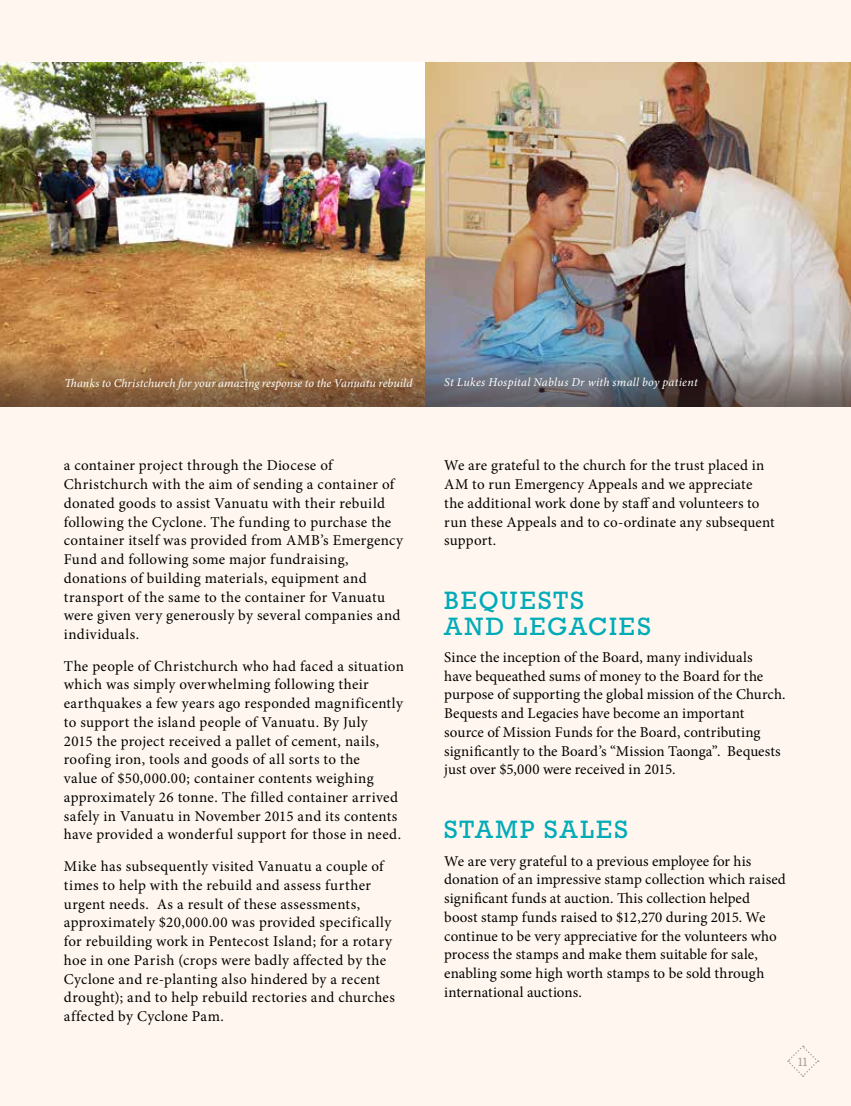
<style>
.page{position:relative;width:851px;height:1106px;background:#fff}
.page>*{position:absolute;margin:0;border:0;box-sizing:border-box;transform-origin:0 0}
.t1{font:25.5px/25.5px "Rockwell";letter-spacing:.085em;color:#00abb8}
.t2{font:15px/18.8px "Minion Pro";letter-spacing:.015em;color:#000}
.t3{font:italic 12px "Minion Pro";letter-spacing:.01em;color:#fff}
.t4{font:12px "Rockwell";color:#ae9f9b}
</style>
<div class="page">
<div style="left:0;top:0;width:850px;height:1106px;background:#fff7ef"></div>
<img style="left:1px;top:63px;width:424px;height:287px">
<img style="left:425px;top:63px;width:425px;height:287px">
<img style="left:0;top:62px;width:1px;height:344px">
<img style="left:0;top:350px;width:850px;height:56px">
<svg style="left:787px;top:1045px;width:31px;height:32px"></svg>
<p class="t3" style="left:65px;top:375px;width:349px">Thanks to Christchurch for your amazing response to the Vanuatu rebuild</p>
<p class="t2" style="left:64px;top:456px;width:341px">a container project through the Diocese of Christchurch with the aim of sending a container of donated goods to assist Vanuatu with their rebuild following the Cyclone. The funding to purchase the container itself was provided from AMB’s Emergency Fund and following some major fundraising, donations of building materials, equipment and transport of the same to the container for Vanuatu were given very generously by several companies and individuals.</p>
<p class="t2" style="left:64px;top:656px;width:341px">The people of Christchurch who had faced a situation which was simply overwhelming following their earthquakes a few years ago responded magnificently to support the island people of Vanuatu. By July<br>2015 the project received a pallet of cement, nails, roofing iron, tools and goods of all sorts to the<br>value of $50,000.00; container contents weighing approximately 26 tonne. The filled container arrived safely in Vanuatu in November 2015 and its contents have provided a wonderful support for those in need.</p>
<p class="t2" style="left:64px;top:857px;width:332px">Mike has subsequently visited Vanuatu a couple of times to help with the rebuild and assess further urgent needs. As a result of these assessments, approximately $20,000.00 was provided specifically for rebuilding work in Pentecost Island; for a rotary hoe in one Parish (crops were badly affected by the Cyclone and re-planting also hindered by a recent drought); and to help rebuild rectories and churches affected by Cyclone Pam.</p>
<p class="t3" style="left:444px;top:374px;width:255px">St Lukes Hospital Nablus Dr with small boy patient</p>
<p class="t2" style="left:444px;top:456px;width:332px">We are grateful to the church for the trust placed in AM to run Emergency Appeals and we appreciate the additional work done by staff and volunteers to run these Appeals and to co-ordinate any subsequent support.</p>
<h1 class="t1" style="left:444px;top:587px;width:208px">BEQUESTS<br>AND LEGACIES</h1>
<p class="t2" style="left:444px;top:648px;width:343px">Since the inception of the Board, many individuals<br>have bequeathed sums of money to the Board for the purpose of supporting the global mission of the Church.<br>Bequests and Legacies have become an important source of Mission Funds for the Board, contributing significantly to the Board’s “Mission Taonga”. Bequests just over $5,000 were received in 2015.</p>
<h1 class="t1" style="left:444px;top:816px;width:185px">STAMP SALES</h1>
<p class="t2" style="left:444px;top:851px;width:343px">We are very grateful to a previous employee for his donation of an impressive stamp collection which raised significant funds at auction. This collection helped boost stamp funds raised to $12,270 during 2015. We continue to be very appreciative for the volunteers who process the stamps and make them suitable for sale, enabling some high worth stamps to be sold through international auctions.</p>
<p class="t4" style="left:797px;top:1054px;width:13px">11</p>
</div>
